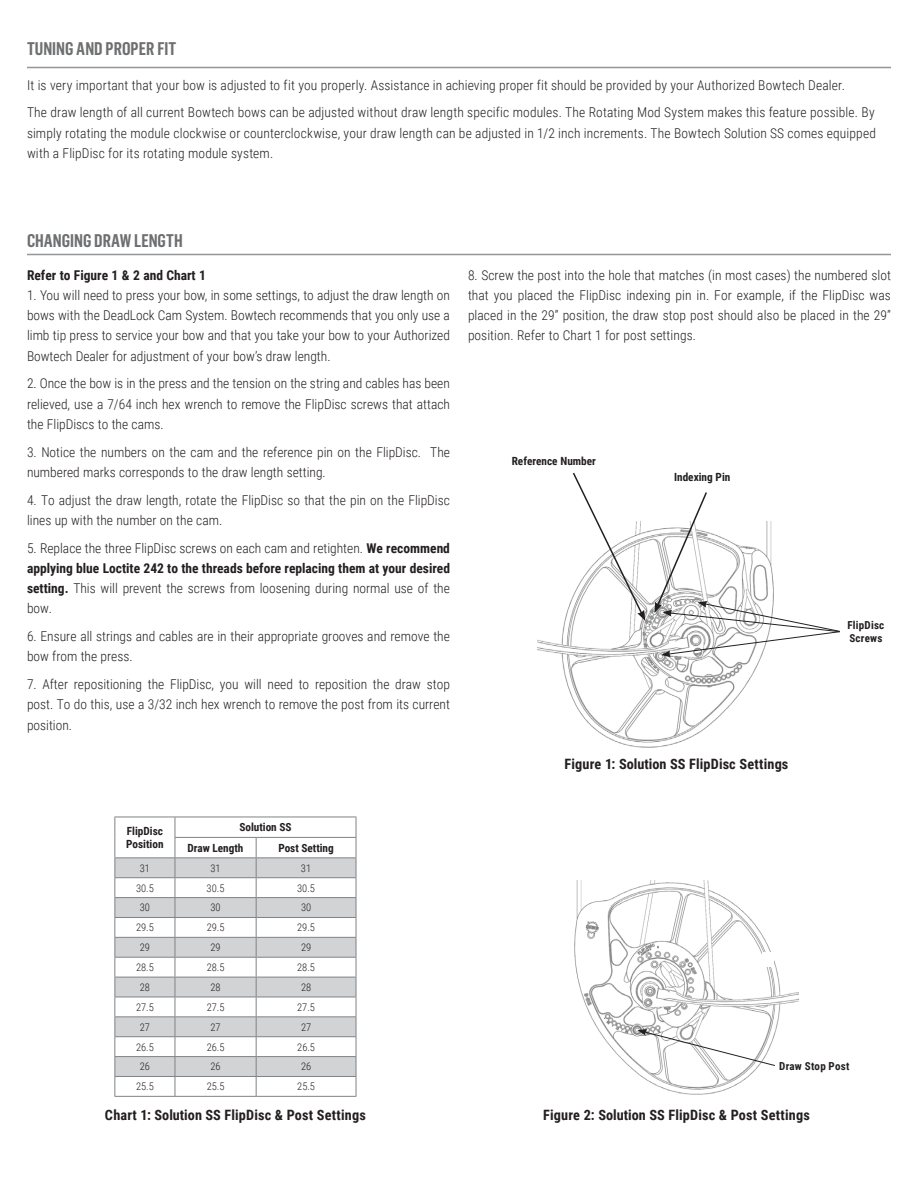
<style>
.page{position:relative;width:918px;height:1188px;background:#fff}
.page>*{position:absolute;margin:0;border:0;box-sizing:border-box;transform-origin:0 0}
.t1{font:600 18px "Flama Condensed";color:#6d6f71}
.t2{font:700 14.25px "Roboto Condensed";letter-spacing:.01em;color:#231f20}
.t3{font:300 13.5px/20.2px "Roboto Condensed";color:#231f20;text-align:justify}
.t4{font:700 13.5px "Roboto Condensed";color:#231f20}
.t5{font:700 11.25px/13.5px "Roboto Condensed";color:#231f20}
.t6{font:700 11.1px/13.2px "Roboto Condensed";letter-spacing:.02em;color:#231f20}
.t7{font:300 10.5px "Roboto Condensed";color:#231f20}
.s1{font-weight:700}
</style>
<div class="page">
<img style="left:537px;top:529px;width:225px;height:219px">
<img style="left:574px;top:880px;width:224px;height:215px">
<hr style="left:27px;top:67px;width:864px;height:1px;background:#949698">
<svg style="left:115px;top:858px;width:241px;height:218px;fill:#d1d3d4"></svg>
<hr style="left:175px;top:837px;width:81px;height:1px;background:#808285">
<hr style="left:256px;top:837px;width:100px;height:1px;background:#808285">
<hr style="left:114px;top:857px;width:61px;height:1px;background:#808285">
<hr style="left:175px;top:857px;width:81px;height:1px;background:#808285">
<hr style="left:256px;top:857px;width:100px;height:1px;background:#808285">
<hr style="left:114px;top:877px;width:61px;height:1px;background:#808285">
<hr style="left:175px;top:877px;width:81px;height:1px;background:#808285">
<hr style="left:256px;top:877px;width:100px;height:1px;background:#808285">
<hr style="left:114px;top:897px;width:61px;height:1px;background:#808285">
<hr style="left:175px;top:897px;width:81px;height:1px;background:#808285">
<hr style="left:256px;top:897px;width:100px;height:1px;background:#808285">
<hr style="left:114px;top:917px;width:61px;height:1px;background:#808285">
<hr style="left:175px;top:917px;width:81px;height:1px;background:#808285">
<hr style="left:256px;top:917px;width:100px;height:1px;background:#808285">
<hr style="left:114px;top:937px;width:61px;height:1px;background:#808285">
<hr style="left:175px;top:937px;width:81px;height:1px;background:#808285">
<hr style="left:256px;top:937px;width:100px;height:1px;background:#808285">
<hr style="left:114px;top:957px;width:61px;height:1px;background:#808285">
<hr style="left:175px;top:957px;width:81px;height:1px;background:#808285">
<hr style="left:256px;top:957px;width:100px;height:1px;background:#808285">
<hr style="left:114px;top:977px;width:61px;height:1px;background:#808285">
<hr style="left:175px;top:977px;width:81px;height:1px;background:#808285">
<hr style="left:256px;top:977px;width:100px;height:1px;background:#808285">
<hr style="left:114px;top:997px;width:61px;height:1px;background:#808285">
<hr style="left:175px;top:997px;width:81px;height:1px;background:#808285">
<hr style="left:256px;top:997px;width:100px;height:1px;background:#808285">
<hr style="left:114px;top:1016px;width:61px;height:1px;background:#808285">
<hr style="left:175px;top:1016px;width:81px;height:1px;background:#808285">
<hr style="left:256px;top:1016px;width:100px;height:1px;background:#808285">
<hr style="left:114px;top:1036px;width:61px;height:1px;background:#808285">
<hr style="left:175px;top:1036px;width:81px;height:1px;background:#808285">
<hr style="left:256px;top:1036px;width:100px;height:1px;background:#808285">
<hr style="left:114px;top:1056px;width:61px;height:1px;background:#808285">
<hr style="left:175px;top:1056px;width:81px;height:1px;background:#808285">
<hr style="left:256px;top:1056px;width:100px;height:1px;background:#808285">
<hr style="left:114px;top:1076px;width:61px;height:1px;background:#808285">
<hr style="left:175px;top:1076px;width:81px;height:1px;background:#808285">
<hr style="left:256px;top:1076px;width:100px;height:1px;background:#808285">
<hr style="left:114px;top:1096px;width:61px;height:1px;background:#808285">
<hr style="left:175px;top:1096px;width:81px;height:1px;background:#808285">
<hr style="left:256px;top:1096px;width:100px;height:1px;background:#808285">
<hr style="left:114px;top:817px;width:61px;height:1px;background:#808285">
<hr style="left:175px;top:817px;width:81px;height:1px;background:#808285">
<hr style="left:256px;top:817px;width:100px;height:1px;background:#808285">
<svg style="left:114px;top:817px;width:1px;height:279px"></svg>
<svg style="left:175px;top:817px;width:1px;height:279px"></svg>
<svg style="left:256px;top:838px;width:1px;height:258px"></svg>
<svg style="left:356px;top:817px;width:1px;height:279px"></svg>
<hr style="left:27px;top:254px;width:864px;height:1px;background:#949698">
<svg style="left:571px;top:472px;width:74px;height:149px"></svg>
<div style="left:762px;top:952px;width:11px;height:15px;background:#fff"></div>
<svg style="left:654px;top:492px;width:186px;height:165px"></svg>
<svg style="left:637px;top:1029px;width:139px;height:37px"></svg>
<h1 class="t1" style="left:27px;top:37px;width:151px">TUNING AND PROPER FIT</h1>
<p class="t3" style="left:27px;top:70px;width:849px;line-height:27.8px">It is very important that your bow is adjusted to fit you properly. Assistance in achieving proper fit should be provided by your Authorized Bowtech Dealer.<br>The draw length of all current Bowtech bows can be adjusted without draw length specific modules. The Rotating Mod System makes this feature possible. By</p>
<p class="t3" style="left:27px;top:122px;width:851px">simply rotating the module clockwise or counterclockwise, your draw length can be adjusted in 1/2 inch increments. The Bowtech Solution SS comes equipped with a FlipDisc for its rotating module system.</p>
<h1 class="t1" style="left:27px;top:229px;width:157px">CHANGING DRAW LENGTH</h1>
<p class="t4" style="left:27px;top:265px;width:181px">Refer to Figure 1 &amp; 2 and Chart 1</p>
<p class="t3" style="left:27px;top:284px;width:425px">1. You will need to press your bow, in some settings, to adjust the draw length on bows with the DeadLock Cam System. Bowtech recommends that you only use a limb tip press to service your bow and that you take your bow to your Authorized Bowtech Dealer for adjustment of your bow’s draw length.</p>
<p class="t3" style="left:27px;top:373px;width:425px">2. Once the bow is in the press and the tension on the string and cables has been relieved, use a 7/64 inch hex wrench to remove the FlipDisc screws that attach the FlipDiscs to the cams.</p>
<p class="t3" style="left:27px;top:441px;width:425px">3. Notice the numbers on the cam and the reference pin on the FlipDisc. The numbered marks corresponds to the draw length setting.</p>
<p class="t3" style="left:27px;top:489px;width:424px">4. To adjust the draw length, rotate the FlipDisc so that the pin on the FlipDisc lines up with the number on the cam.</p>
<p class="t3" style="left:27px;top:537px;width:425px">5. Replace the three FlipDisc screws on each cam and retighten. <span class="s1">We recommend applying blue Loctite 242 to the threads before replacing them at your desired setting.</span> This will prevent the screws from loosening during normal use of the bow.</p>
<p class="t3" style="left:27px;top:626px;width:425px">6. Ensure all strings and cables are in their appropriate grooves and remove the bow from the press.</p>
<p class="t3" style="left:27px;top:674px;width:424px">7. After repositioning the FlipDisc, you will need to reposition the draw stop post. To do this, use a 3/32 inch hex wrench to remove the post from its current position.</p>
<p class="t3" style="left:468px;top:264px;width:424px">8. Screw the post into the hole that matches (in most cases) the numbered slot that you placed the FlipDisc indexing pin in. For example, if the FlipDisc was placed in the 29” position, the draw stop post should also be placed in the 29” position. Refer to Chart 1 for post settings.</p>
<p class="t5" style="left:512px;top:454px;width:86px">Reference Number</p>
<p class="t5" style="left:674px;top:470px;width:58px">Indexing Pin</p>
<p class="t2" style="left:564px;top:754px;width:225px">Figure 1: Solution SS FlipDisc Settings</p>
<p class="t6" style="left:847px;top:618px;width:38px">FlipDisc<br>Screws</p>
<p class="t5" style="left:126px;top:824px;width:39px">FlipDisc<br>Position</p>
<p class="t5" style="left:188px;top:817px;width:105px;line-height:20.4px;text-indent:52px">Solution SS<br>Draw Length</p>
<p class="t5" style="left:278px;top:841px;width:57px">Post Setting</p>
<p class="t7" style="left:140px;top:861px;width:12px">31</p>
<p class="t7" style="left:210px;top:861px;width:12px">31</p>
<p class="t7" style="left:301px;top:861px;width:12px">31</p>
<p class="t7" style="left:136px;top:881px;width:19px">30.5</p>
<p class="t7" style="left:207px;top:881px;width:19px">30.5</p>
<p class="t7" style="left:297px;top:881px;width:19px">30.5</p>
<p class="t7" style="left:140px;top:900px;width:12px">30</p>
<p class="t7" style="left:210px;top:900px;width:12px">30</p>
<p class="t7" style="left:301px;top:900px;width:12px">30</p>
<p class="t7" style="left:136px;top:920px;width:19px">29.5</p>
<p class="t7" style="left:207px;top:920px;width:19px">29.5</p>
<p class="t7" style="left:297px;top:920px;width:19px">29.5</p>
<p class="t7" style="left:140px;top:940px;width:12px">29</p>
<p class="t7" style="left:210px;top:940px;width:12px">29</p>
<p class="t7" style="left:301px;top:940px;width:12px">29</p>
<p class="t7" style="left:136px;top:960px;width:19px">28.5</p>
<p class="t7" style="left:207px;top:960px;width:19px">28.5</p>
<p class="t7" style="left:297px;top:960px;width:19px">28.5</p>
<p class="t7" style="left:140px;top:980px;width:12px">28</p>
<p class="t7" style="left:210px;top:980px;width:12px">28</p>
<p class="t7" style="left:301px;top:980px;width:12px">28</p>
<p class="t7" style="left:136px;top:1000px;width:19px">27.5</p>
<p class="t7" style="left:207px;top:1000px;width:19px">27.5</p>
<p class="t7" style="left:297px;top:1000px;width:19px">27.5</p>
<p class="t7" style="left:140px;top:1020px;width:12px">27</p>
<p class="t7" style="left:211px;top:1020px;width:12px">27</p>
<p class="t7" style="left:301px;top:1020px;width:12px">27</p>
<p class="t7" style="left:136px;top:1040px;width:19px">26.5</p>
<p class="t7" style="left:207px;top:1040px;width:19px">26.5</p>
<p class="t7" style="left:297px;top:1040px;width:19px">26.5</p>
<p class="t7" style="left:140px;top:1059px;width:12px">26</p>
<p class="t7" style="left:211px;top:1059px;width:12px">26</p>
<p class="t7" style="left:301px;top:1059px;width:12px">26</p>
<p class="t7" style="left:136px;top:1079px;width:19px">25.5</p>
<p class="t7" style="left:207px;top:1079px;width:19px">25.5</p>
<p class="t7" style="left:297px;top:1079px;width:19px">25.5</p>
<p class="t2" style="left:105px;top:1105px;width:262px">Chart 1: Solution SS FlipDisc &amp; Post Settings</p>
<p class="t2" style="left:543px;top:1105px;width:268px">Figure 2: Solution SS FlipDisc &amp; Post Settings</p>
<p class="t6" style="left:779px;top:1059px;width:72px">Draw Stop Post</p>
</div>
